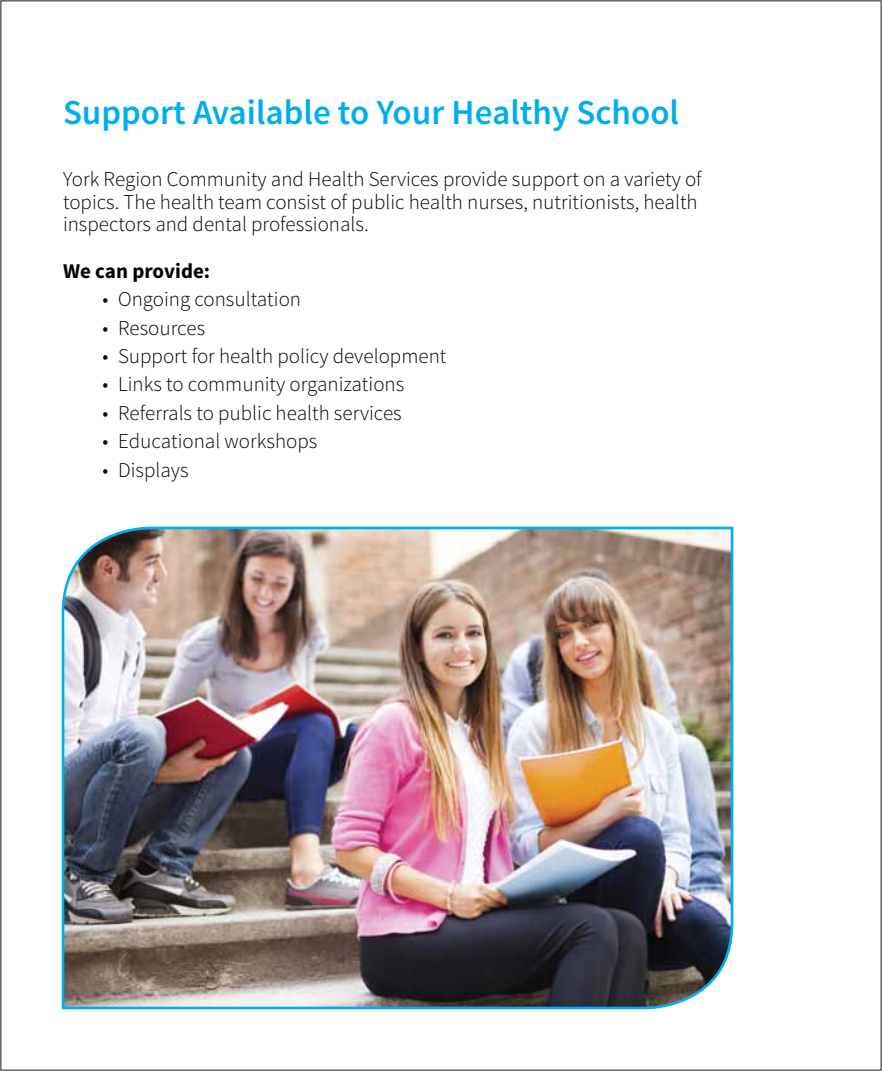
<style>
.page{position:relative;width:882px;height:1071px;background:#fff}
.page>*{position:absolute;margin:0;border:0;box-sizing:border-box;transform-origin:0 0}
.Body{font:600 35px "Source Sans Pro";color:#00aeef}
.Body-2{font:300 21px/22.8px "Source Sans Pro";color:#000}
.Body-3{font:700 21px "Source Sans Pro";color:#000}
</style>
<div class="page">
<img style="left:61px;top:526px;width:673px;height:484px">
<p class="Body" style="left:63px;top:91px;width:618px">Support Available to Your Healthy School</p>
<p class="Body-2" style="left:63px;top:168px;width:640px">York Region Community and Health Services provide support on a variety of topics. The health team consist of public health nurses, nutritionists, health inspectors and dental professionals.</p>
<p class="Body-3" style="left:63px;top:257px;width:149px">We can provide:</p>
<p class="Body-2" style="left:102px;top:288px;width:200px">• Ongoing consultation</p>
<p class="Body-2" style="left:102px;top:316px;width:104px">• Resources</p>
<p class="Body-2" style="left:102px;top:345px;width:346px">• Support for health policy development</p>
<p class="Body-2" style="left:102px;top:373px;width:303px">• Links to community organizations</p>
<p class="Body-2" style="left:102px;top:402px;width:301px">• Referrals to public health services</p>
<p class="Body-2" style="left:102px;top:430px;width:216px">• Educational workshops</p>
<p class="Body-2" style="left:102px;top:458px;width:88px">• Displays</p>
</div>
